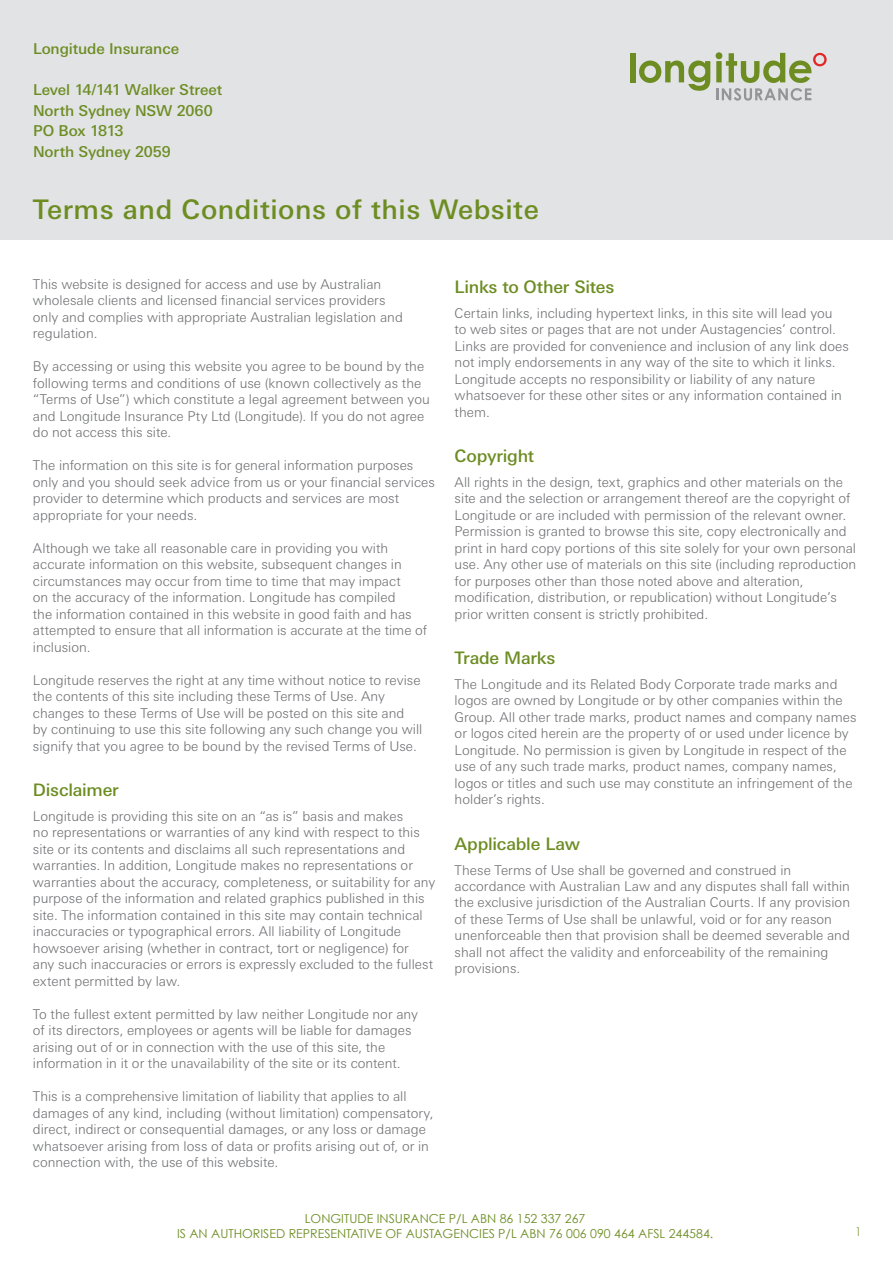
<style>
.page{position:relative;width:893px;height:1263px;background:#fff}
.page>*{position:absolute;margin:0;border:0;box-sizing:border-box;transform-origin:0 0}
.t1{font:500 27px "Univers Next Pro";letter-spacing:.02em;color:#6d8d23}
.t2{font:500 17.25px "Univers Next Pro";letter-spacing:-.015em;color:#6d8d23}
.t3{font:500 15px/20.7px "Univers Next Pro";letter-spacing:-.01em;color:#6d8d23}
.t4{font:300 13.5px/16.5px "Univers Next Pro";color:#6d6e71}
.t5{font:12.3px/14.9px "Century Gothic";color:#6d8d23;text-align:center}
.t6{font:300 12.3px "Decima";color:#6d8d23}
</style>
<div class="page">
<div style="left:0;top:0;width:892px;height:239px;background:#e2e3e4"></div>
<div style="left:630px;top:53px;width:5px;height:29px;background:#6d8d23"></div>
<svg style="left:639px;top:52px;width:187px;height:49px"></svg>
<p class="t3" style="left:33px;top:38px;width:148px">Longitude Insurance</p>
<p class="t3" style="left:33px;top:79px;width:191px">Level 14/141 Walker Street<br>North Sydney NSW 2060<br>PO Box 1813<br>North Sydney 2059</p>
<h1 class="t1" style="left:33px;top:194px;width:507px">Terms and Conditions of this Website</h1>
<p class="t4" style="left:33px;top:276px;width:371px">This website is designed for access and use by Australian wholesale clients and licensed financial services providers only and complies with appropriate Australian legislation and regulation.</p>
<p class="t4" style="left:33px;top:358px;width:398px">By accessing or using this website you agree to be bound by the following terms and conditions of use (known collectively as the “Terms of Use”) which constitute a legal agreement between you and Longitude Insurance Pty Ltd (Longitude). If you do not agree do not access this site.</p>
<p class="t4" style="left:33px;top:457px;width:403px">The information on this site is for general information purposes only and you should seek advice from us or your financial services provider to determine which products and services are most appropriate for your needs.</p>
<p class="t4" style="left:33px;top:540px;width:396px">Although we take all reasonable care in providing you with accurate information on this website, subsequent changes in circumstances may occur from time to time that may impact<br>on the accuracy of the information. Longitude has compiled<br>the information contained in this website in good faith and has attempted to ensure that all information is accurate at the time of inclusion.</p>
<p class="t4" style="left:33px;top:672px;width:391px">Longitude reserves the right at any time without notice to revise the contents of this site including these Terms of Use. Any changes to these Terms of Use will be posted on this site and by continuing to use this site following any such change you will signify that you agree to be bound by the revised Terms of Use.</p>
<p class="t2" style="left:33px;top:780px;width:87px">Disclaimer</p>
<p class="t4" style="left:33px;top:808px;width:404px">Longitude is providing this site on an “as is” basis and makes<br>no representations or warranties of any kind with respect to this site or its contents and disclaims all such representations and warranties. In addition, Longitude makes no representations or warranties about the accuracy, completeness, or suitability for any purpose of the information and related graphics published in this site. The information contained in this site may contain technical inaccuracies or typographical errors. All liability of Longitude howsoever arising (whether in contract, tort or negligence) for<br>any such inaccuracies or errors is expressly excluded to the fullest extent permitted by law.</p>
<p class="t4" style="left:33px;top:1006px;width:386px">To the fullest extent permitted by law neither Longitude nor any of its directors, employees or agents will be liable for damages arising out of or in connection with the use of this site, the information in it or the unavailability of the site or its content.</p>
<p class="t4" style="left:33px;top:1088px;width:402px">This is a comprehensive limitation of liability that applies to all damages of any kind, including (without limitation) compensatory, direct, indirect or consequential damages, or any loss or damage whatsoever arising from loss of data or profits arising out of, or in connection with, the use of this website.</p>
<p class="t2" style="left:454px;top:277px;width:161px">Links to Other Sites</p>
<p class="t4" style="left:454px;top:305px;width:396px">Certain links, including hypertext links, in this site will lead you<br>to web sites or pages that are not under Austagencies’ control.<br>Links are provided for convenience and inclusion of any link does not imply endorsements in any way of the site to which it links.<br>Longitude accepts no responsibility or liability of any nature whatsoever for these other sites or any information contained in them.</p>
<p class="t2" style="left:454px;top:446px;width:81px">Copyright</p>
<p class="t4" style="left:454px;top:474px;width:403px">All rights in the design, text, graphics and other materials on the site and the selection or arrangement thereof are the copyright of Longitude or are included with permission of the relevant owner.<br>Permission is granted to browse this site, copy electronically and print in hard copy portions of this site solely for your own personal use. Any other use of materials on this site (including reproduction for purposes other than those noted above and alteration, modification, distribution, or republication) without Longitude’s prior written consent is strictly prohibited.</p>
<p class="t2" style="left:454px;top:648px;width:102px">Trade Marks</p>
<p class="t4" style="left:454px;top:676px;width:403px">The Longitude and its Related Body Corporate trade marks and logos are owned by Longitude or by other companies within the Group. All other trade marks, product names and company names or logos cited herein are the property of or used under licence by Longitude. No permission is given by Longitude in respect of the use of any such trade marks, product names, company names, logos or titles and such use may constitute an infringement of the holder’s rights.</p>
<p class="t2" style="left:454px;top:833px;width:127px">Applicable Law</p>
<p class="t4" style="left:454px;top:861px;width:397px">These Terms of Use shall be governed and construed in accordance with Australian Law and any disputes shall fall within the exclusive jurisdiction of the Australian Courts. If any provision of these Terms of Use shall be unlawful, void or for any reason unenforceable then that provision shall be deemed severable and shall not affect the validity and enforceability of the remaining provisions.</p>
<p class="t5" style="left:177px;top:1211px;width:537px">LONGITUDE INSURANCE P/L ABN 86 152 337 267<br>IS AN AUTHORISED REPRESENTATIVE OF AUSTAGENCIES P/L ABN 76 006 090 464 AFSL 244584.</p>
<p class="t6" style="left:856px;top:1225px;width:5px">1</p>
</div>
